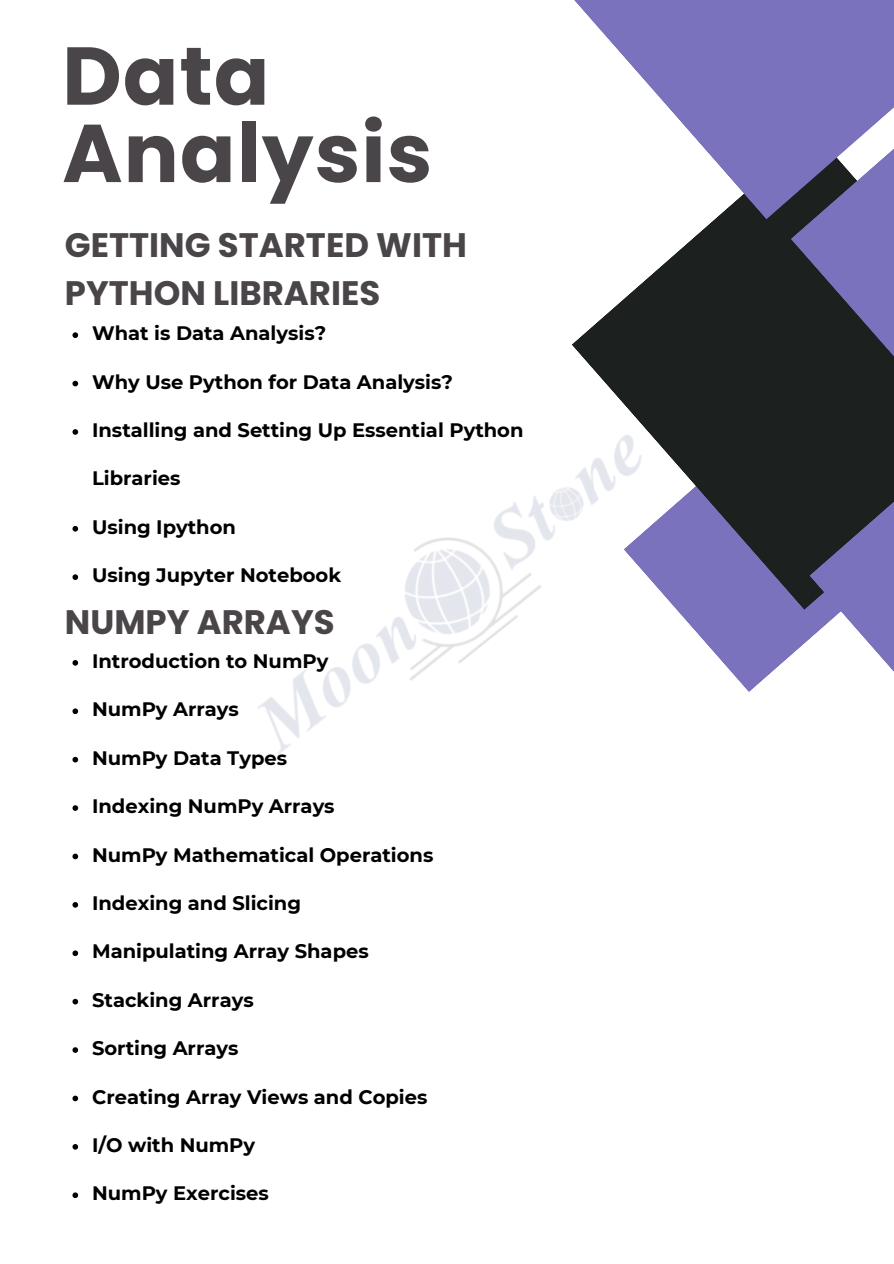
<style>
.page{position:relative;width:894px;height:1264px;background:#fff}
.page>*{position:absolute;margin:0;border:0;box-sizing:border-box;transform-origin:0 0}
.t1{font:700 81.9px/77.4px "Poppins";letter-spacing:.015em;color:#4a4549}
.t2{font:700 33.9px/47.2px "Poppins";color:#4a4549}
.t3{font:700 19.5px "Montserrat";color:#000}
</style>
<div class="page">
<svg style="left:686px;top:610px;width:123px;height:82px;fill:#7a72bd"></svg>
<svg style="left:572px;top:219px;width:321px;height:391px;fill:#1c2120"></svg>
<svg style="left:790px;top:219px;width:103px;height:151px"></svg>
<svg style="left:809px;top:464px;width:84px;height:207px"></svg>
<svg style="left:574px;top:0;width:319px;height:219px;fill:#7a72bd"></svg>
<svg style="left:72px;top:332px;width:6px;height:6px"></svg>
<svg style="left:72px;top:381px;width:6px;height:5px"></svg>
<svg style="left:72px;top:429px;width:6px;height:6px"></svg>
<svg style="left:72px;top:526px;width:6px;height:5px"></svg>
<svg style="left:72px;top:574px;width:6px;height:6px"></svg>
<svg style="left:72px;top:660px;width:6px;height:5px"></svg>
<svg style="left:72px;top:708px;width:6px;height:6px"></svg>
<svg style="left:72px;top:756px;width:6px;height:6px"></svg>
<svg style="left:72px;top:805px;width:6px;height:5px"></svg>
<svg style="left:72px;top:853px;width:6px;height:6px"></svg>
<svg style="left:72px;top:902px;width:6px;height:5px"></svg>
<svg style="left:72px;top:950px;width:6px;height:6px"></svg>
<svg style="left:72px;top:998px;width:6px;height:6px"></svg>
<svg style="left:72px;top:1047px;width:6px;height:5px"></svg>
<svg style="left:72px;top:1095px;width:6px;height:6px"></svg>
<svg style="left:72px;top:1144px;width:6px;height:5px"></svg>
<svg style="left:72px;top:1192px;width:6px;height:5px"></svg>
<img style="left:258px;top:382px;width:428px;height:372px">
<h1 class="t1" style="left:62px;top:37px;width:371px">Data<br>Analysis</h1>
<p class="t2" style="left:65px;top:222px;width:403px">GETTING STARTED WITH<br>PYTHON LIBRARIES</p>
<p class="t3" style="left:92px;top:321px;width:235px">What is Data Analysis?</p>
<p class="t3" style="left:92px;top:370px;width:362px">Why Use Python for Data Analysis?</p>
<p class="t3" style="left:92px;top:418px;width:433px">Installing and Setting Up Essential Python</p>
<p class="t3" style="left:92px;top:466px;width:90px">Libraries</p>
<p class="t3" style="left:92px;top:515px;width:145px">Using Ipython</p>
<p class="t3" style="left:92px;top:563px;width:250px">Using Jupyter Notebook</p>
<p class="t2" style="left:65px;top:599px;width:271px">NUMPY ARRAYS</p>
<p class="t3" style="left:92px;top:649px;width:238px">Introduction to NumPy</p>
<p class="t3" style="left:92px;top:697px;width:148px">NumPy Arrays</p>
<p class="t3" style="left:92px;top:745px;width:196px">NumPy Data Types</p>
<p class="t3" style="left:92px;top:794px;width:244px">Indexing NumPy Arrays</p>
<p class="t3" style="left:92px;top:842px;width:342px">NumPy Mathematical Operations</p>
<p class="t3" style="left:92px;top:891px;width:210px">Indexing and Slicing</p>
<p class="t3" style="left:92px;top:939px;width:278px">Manipulating Array Shapes</p>
<p class="t3" style="left:92px;top:987px;width:163px">Stacking Arrays</p>
<p class="t3" style="left:92px;top:1036px;width:148px">Sorting Arrays</p>
<p class="t3" style="left:92px;top:1084px;width:337px">Creating Array Views and Copies</p>
<p class="t3" style="left:92px;top:1132px;width:164px">I/O with NumPy</p>
<p class="t3" style="left:92px;top:1181px;width:178px">NumPy Exercises</p>
</div>
